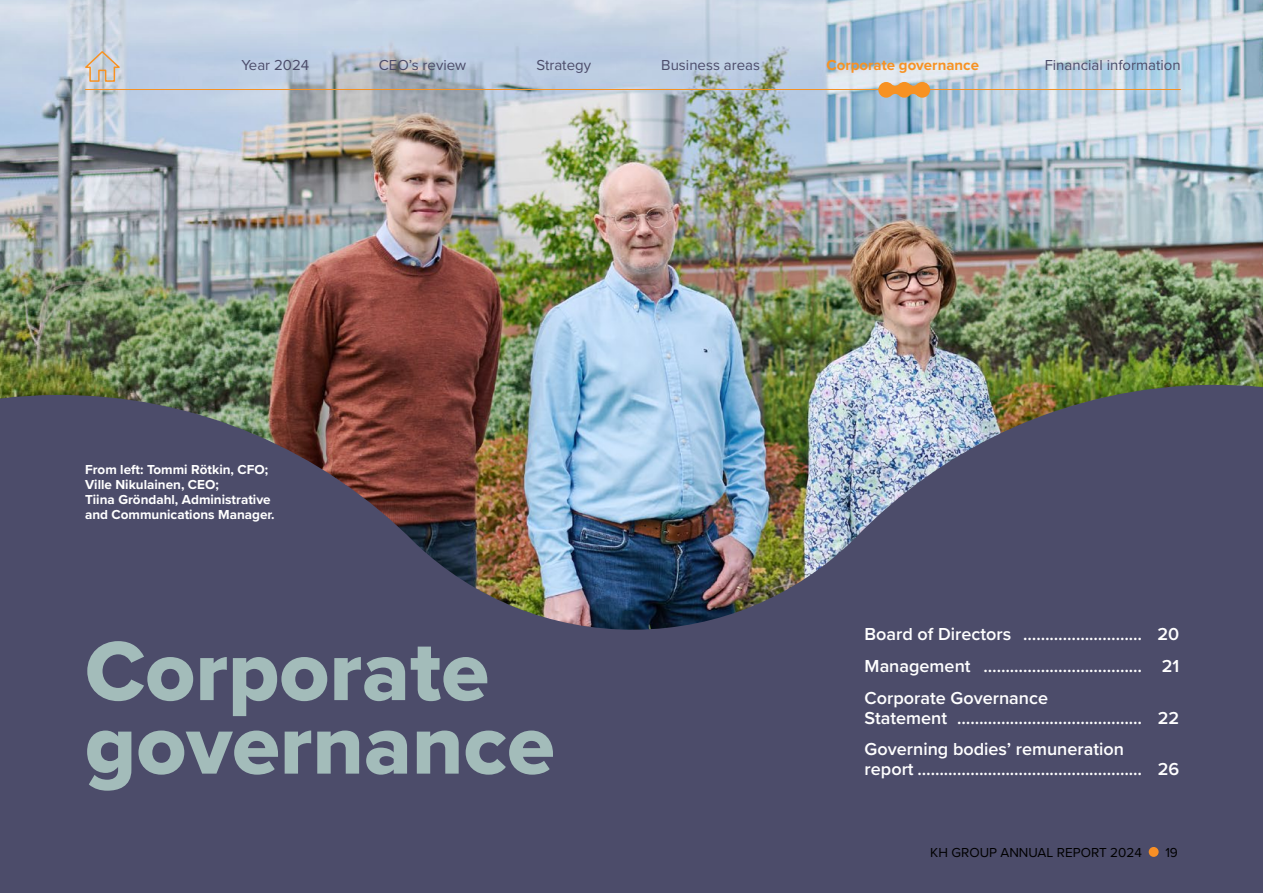
<style>
.page{position:relative;width:1263px;height:893px;background:#fff}
.page>*{position:absolute;margin:0;border:0;box-sizing:border-box;transform-origin:0 0}
.t1{font:87px/73.5px "Proxima Nova Extrabld";color:#a3bcba}
.t2{font:600 18px/32.2px "Proxima Nova";color:#fff;text-align:justify}
.t3{font:15px "Proxima Nova";color:#4c4c6a}
.t4{font:700 15px "Proxima Nova";color:#f79223}
.t5{font:700 13.5px/15px "Proxima Nova";color:#fff}
.t6{font:13.5px "Proxima Nova";color:#000}
</style>
<div class="page">
<img style="left:0;top:0;width:1263px;height:382px">
<img style="left:0;top:382px;width:1263px;height:511px">
<hr style="left:85px;top:89px;width:1096px;height:1px;background:#f79223">
<svg style="left:878px;top:82px;width:52px;height:16px"></svg>
<svg style="left:82px;top:50px;width:41px;height:33px"></svg>
<div style="left:1149px;top:847px;width:9px;height:10px;background:#f78f26;border-radius:50%"></div>
<p class="t3" style="left:241px;top:54px;width:69px">Year 2024</p>
<p class="t3" style="left:379px;top:54px;width:89px">CEO’s review</p>
<p class="t3" style="left:536px;top:54px;width:56px">Strategy</p>
<p class="t3" style="left:661px;top:54px;width:100px">Business areas</p>
<p class="t4" style="left:826px;top:54px;width:154px">Corporate governance</p>
<p class="t3" style="left:1045px;top:54px;width:138px">Financial information</p>
<p class="t5" style="left:85px;top:462px;width:191px">From left: Tommi Rötkin, CFO;<br>Ville Nikulainen, CEO;<br>Tiina Gröndahl, Administrative and Communications Manager.</p>
<h1 class="t1" style="left:85px;top:633px;width:471px">Corporate governance</h1>
<p class="t2" style="left:865px;top:617px;width:316px">Board of Directors ……………………… 20<br>Management ……………………………… 21<br>Corporate Governance</p>
<p class="t2" style="left:865px;top:702px;width:316px;line-height:31.3px">Statement …………………………………… 22<br>Governing bodies’ remuneration</p>
<p class="t2" style="left:865px;top:752px;width:316px">report …………………………………………… 26</p>
<p class="t6" style="left:930px;top:842px;width:213px">KH GROUP ANNUAL REPORT 2024</p>
<p class="t6" style="left:1165px;top:842px;width:14px">19</p>
</div>
